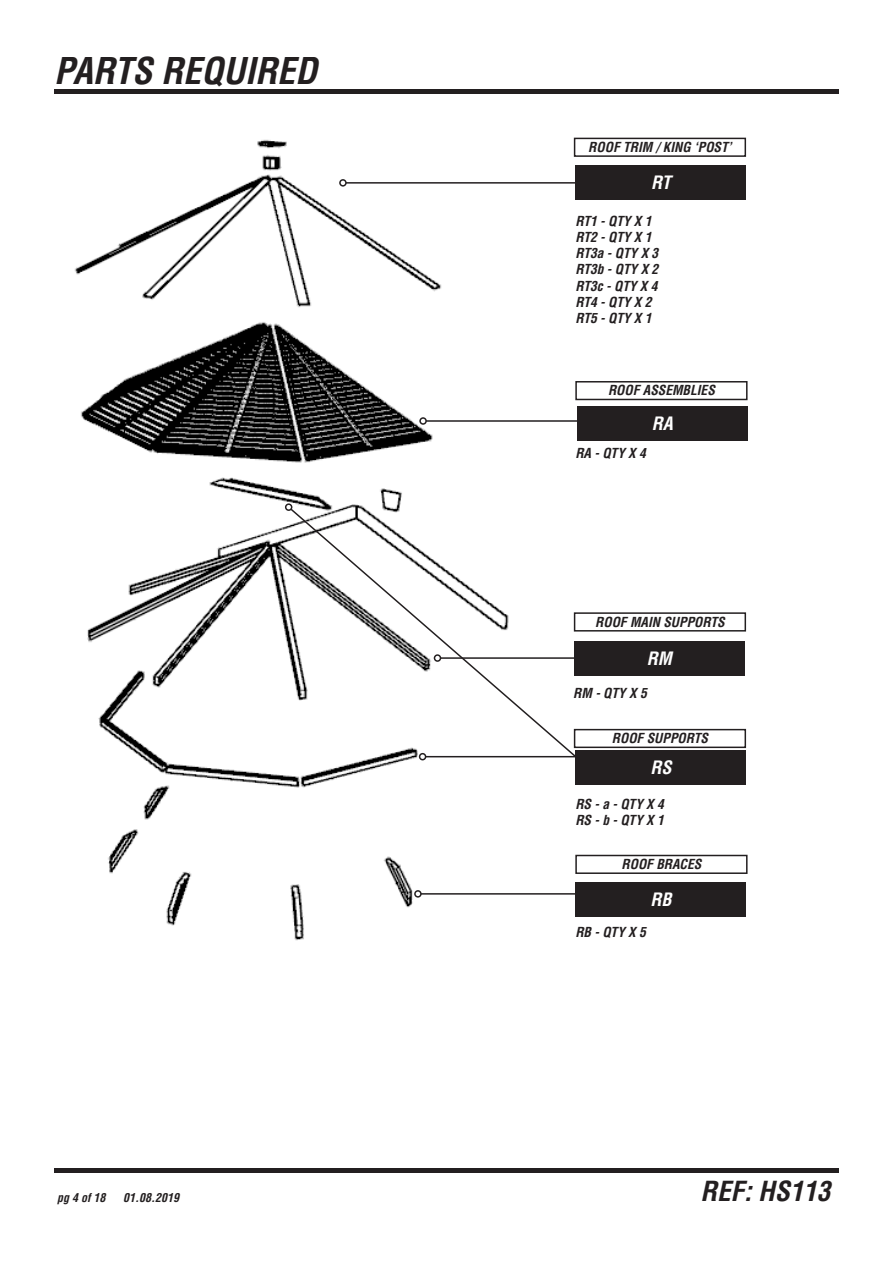
<style>
.page{position:relative;width:893px;height:1263px;background:#fff}
.page>*{position:absolute;margin:0;border:0;box-sizing:border-box;transform-origin:0 0}
.t1{font:italic 700 condensed 36px "Helvetica LT Std";color:#231f20}
.t2{font:italic 700 condensed 27px "Helvetica LT Std";color:#231f20}
.t3{font:italic 700 condensed 18px "Helvetica LT Std";color:#fff}
.t4{font:italic 700 condensed 13.5px/16.2px "Helvetica LT Std";color:#231f20}
.t5{font:italic 700 condensed 12px "Helvetica LT Std";color:#231f20}
</style>
<div class="page">
<div style="left:54px;top:1168px;width:785px;height:5px;background:#231f20"></div>
<div style="left:54px;top:89px;width:785px;height:5px;background:#231f20"></div>
<img style="left:74px;top:139px;width:368px;height:802px">
<div style="left:575px;top:381px;width:173px;height:19px;border:2px solid #231f20"></div>
<div style="left:577px;top:407px;width:171px;height:34px;background:#231f20"></div>
<div style="left:574px;top:612px;width:172px;height:19px;border:2px solid #231f20"></div>
<div style="left:575px;top:855px;width:173px;height:19px;border:2px solid #231f20"></div>
<div style="left:574px;top:729px;width:172px;height:19px;border:2px solid #231f20"></div>
<div style="left:575px;top:750px;width:171px;height:34px;background:#231f20"></div>
<div style="left:575px;top:883px;width:171px;height:34px;background:#231f20"></div>
<div style="left:574px;top:138px;width:172px;height:19px;border:2px solid #231f20"></div>
<div style="left:575px;top:165px;width:171px;height:34px;background:#231f20"></div>
<div style="left:574px;top:641px;width:171px;height:34px;background:#231f20"></div>
<hr style="left:421px;top:893px;width:154px;height:2px;background:#231f20">
<div style="left:414px;top:890px;width:8px;height:8px;border:2px solid #231f20;border-radius:50%"></div>
<svg style="left:289px;top:507px;width:293px;height:255px"></svg>
<div style="left:285px;top:503px;width:7px;height:8px;border:2px solid #231f20;border-radius:50%"></div>
<hr style="left:426px;top:420px;width:154px;height:2px;background:#231f20">
<div style="left:419px;top:417px;width:8px;height:8px;border:2px solid #231f20;border-radius:50%"></div>
<hr style="left:346px;top:182px;width:229px;height:2px;background:#231f20">
<div style="left:339px;top:179px;width:8px;height:8px;border:2px solid #231f20;border-radius:50%"></div>
<h1 class="t1" style="left:54px;top:57px;width:265px">PARTS REQUIRED</h1>
<p class="t5" style="left:57px;top:1193px;width:50px">pg 4 of 18</p>
<p class="t5" style="left:123px;top:1191px;width:57px">01.08.2019</p>
<p class="t4" style="left:588px;top:140px;width:145px">ROOF TRIM / KING ‘POST’</p>
<h3 class="t3" style="left:651px;top:175px;width:21px">RT</h3>
<p class="t4" style="left:575px;top:214px;width:85px">RT1 - QTY X 1<br>RT2 - QTY X 1<br>RT3a - QTY X 3<br>RT3b - QTY X 2<br>RT3c - QTY X 4<br>RT4 - QTY X 2<br>RT5 - QTY X 1</p>
<p class="t4" style="left:608px;top:383px;width:108px">ROOF ASSEMBLIES</p>
<h3 class="t3" style="left:652px;top:417px;width:23px">RA</h3>
<p class="t4" style="left:575px;top:446px;width:72px">RA - QTY X 4</p>
<p class="t4" style="left:595px;top:615px;width:131px">ROOF MAIN SUPPORTS</p>
<h3 class="t3" style="left:647px;top:651px;width:27px">RM</h3>
<p class="t4" style="left:573px;top:686px;width:75px">RM - QTY X 5</p>
<p class="t4" style="left:612px;top:731px;width:98px">ROOF SUPPORTS</p>
<h3 class="t3" style="left:650px;top:760px;width:23px">RS</h3>
<p class="t4" style="left:575px;top:796px;width:90px">RS - a - QTY X 4<br>RS - b - QTY X 1</p>
<p class="t4" style="left:621px;top:857px;width:81px">ROOF BRACES</p>
<h3 class="t3" style="left:650px;top:892px;width:23px">RB</h3>
<p class="t4" style="left:575px;top:925px;width:72px">RB - QTY X 5</p>
<h2 class="t2" style="left:700px;top:1175px;width:131px">REF: HS113</h2>
</div>
